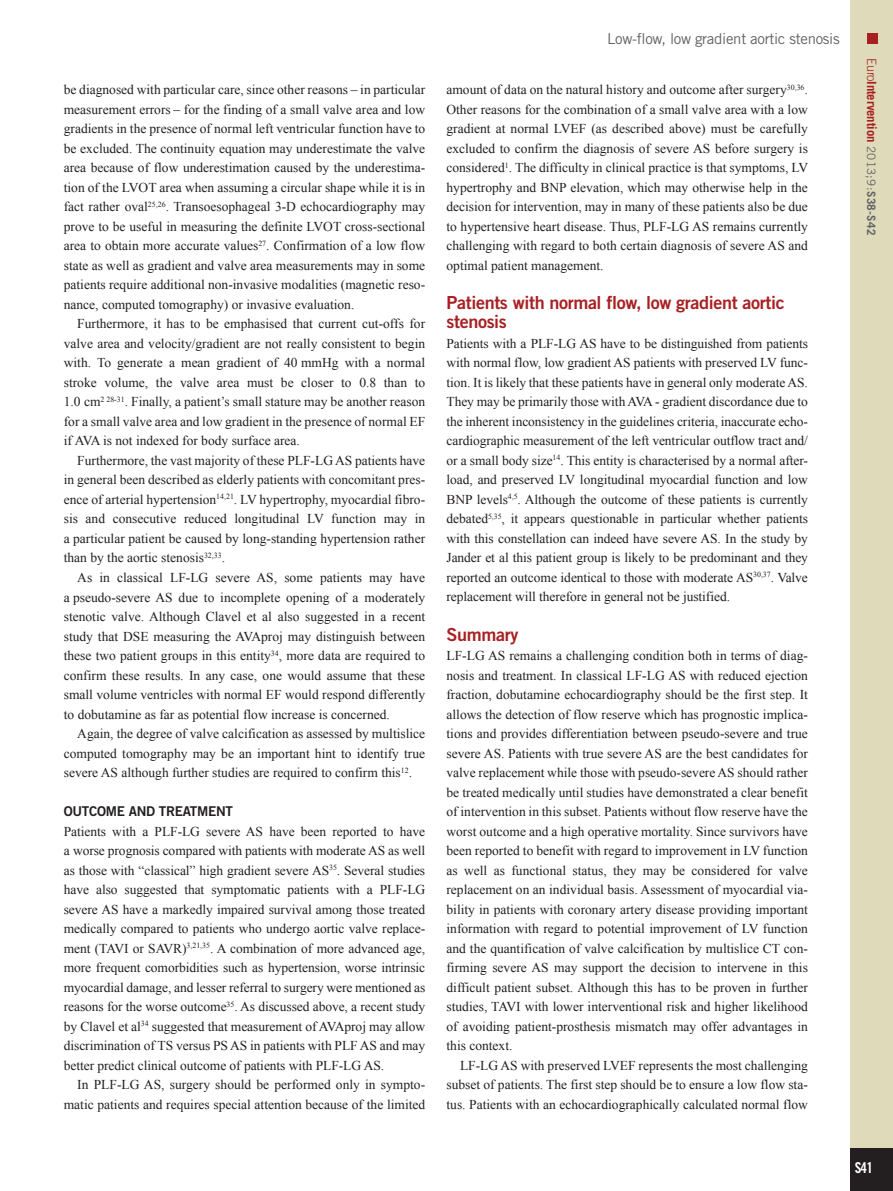
<style>
.page{position:relative;width:893px;height:1191px;background:#fff}
.page>*{position:absolute;margin:0;border:0;box-sizing:border-box;transform-origin:0 0}
.intertitre1{font:18px/19.5px "Trade Gothic LT Std Bd 2";letter-spacing:-.02em;color:#a72023}
.t1{font:15px "Trade Gothic LT Std";letter-spacing:-.02em;color:#636366}
.t2{font:15px "Trade Gothic LT Std Bd Cn 20";color:#fff}
.text_1er_paragraph{font:13.5px/19.5px "Times New Roman";letter-spacing:-.005em;color:#231f20;text-align:justify}
.text_paragraph{font:13.5px/19.5px "Times New Roman";color:#231f20;text-align:justify}
.intertitre2{font:13.5px "Trade Gothic LT Std Bd 2";letter-spacing:-.02em;color:#231f20}
.t3{font:700 12.75px "Trade Gothic LT Std";letter-spacing:-.01em;color:#a72023}
.s1{font-weight:300}
.s2{font-weight:400;font-size:11.7px;color:#636366}
.s3{font-size:11.7px;color:#636366}
</style>
<div class="page">
<div style="left:850px;top:0;width:43px;height:1191px;background:#dedaba"></div>
<div style="left:850px;top:1148px;width:43px;height:43px;background:#231f20"></div>
<div style="left:867px;top:34px;width:11px;height:10px;background:#a72023"></div>
<p class="text_1er_paragraph" style="left:64px;top:80px;width:363px">be diagnosed with particular care, since other reasons – in particular measurement errors – for the finding of a small valve area and low gradients in the presence of normal left ventricular function have to be excluded. The continuity equation may underestimate the valve area because of flow underestimation caused by the underestima&shy;tion of the LVOT area when assuming a circular shape while it is in fact rather oval<sup>25,26</sup>. Transoesophageal 3-D echocardiography may prove to be useful in measuring the definite LVOT cross-sectional area to obtain more accurate values<sup>27</sup>. Confirmation of a low flow state as well as gradient and valve area measurements may in some patients require additional non-invasive modalities (magnetic reso&shy;nance, computed tomography) or invasive evaluation.</p>
<p class="text_paragraph" style="left:64px;top:314px;width:363px;text-indent:13px">Furthermore, it has to be emphasised that current cut-offs for valve area and velocity/gradient are not really consistent to begin with. To generate a mean gradient of 40 mmHg with a normal stroke volume, the valve area must be closer to 0.8 than to 1.0 cm<sup>2</sup> <sup>28-31</sup>. Finally, a patient’s small stature may be another reason for a small valve area and low gradient in the presence of normal EF if AVA is not indexed for body surface area.</p>
<p class="text_paragraph" style="left:64px;top:450px;width:363px;text-indent:14px">Furthermore, the vast majority of these PLF-LG AS patients have in general been described as elderly patients with concomitant pres&shy;ence of arterial hypertension<sup>14,21</sup>. LV hypertrophy, myocardial fibro&shy;sis and consecutive reduced longitudinal LV function may in a particular patient be caused by long-standing hypertension rather than by the aortic stenosis<sup>32,33</sup>.</p>
<p class="text_paragraph" style="left:64px;top:567px;width:363px;text-indent:14px">As in classical LF-LG severe AS, some patients may have a pseudo-severe AS due to incomplete opening of a moderately stenotic valve. Although Clavel et al also suggested in a recent study that DSE measuring the AVAproj may distinguish between these two patient groups in this entity<sup>34</sup>, more data are required to confirm these results. In any case, one would assume that these small volume ventricles with normal EF would respond differently to dobutamine as far as potential flow increase is concerned.</p>
<p class="text_paragraph" style="left:64px;top:723px;width:363px;text-indent:14px">Again, the degree of valve calcification as assessed by multislice computed tomography may be an important hint to identify true severe AS although further studies are required to confirm this<sup>12</sup>.</p>
<p class="intertitre2" style="left:64px;top:803px;width:171px">OUTCOME AND TREATMENT</p>
<p class="text_1er_paragraph" style="left:64px;top:821px;width:363px">Patients with a PLF-LG severe AS have been reported to have a worse prognosis compared with patients with moderate AS as well as those with “classical” high gradient severe AS<sup>35</sup>. Several studies have also suggested that symptomatic patients with a PLF-LG severe AS have a markedly impaired survival among those treated medically compared to patients who undergo aortic valve replace&shy;ment (TAVI or SAVR)<sup>3,21,35</sup>. A combination of more advanced age, more frequent comorbidities such as hypertension, worse intrinsic myocardial damage, and lesser referral to surgery were mentioned as reasons for the worse outcome<sup>35</sup>. As discussed above, a recent study by Clavel et al<sup>34</sup> suggested that measurement of AVAproj may allow discrimination of TS versus PS AS in patients with PLF AS and may better predict clinical outcome of patients with PLF-LG AS.</p>
<p class="text_paragraph" style="left:64px;top:1074px;width:363px;text-align:right">In PLF-LG AS, surgery should be performed only in sympto&shy;matic patients and requires special attention because of the limited</p>
<p class="t1" style="left:607px;top:30px;width:234px">Low-flow, low gradient aortic stenosis</p>
<p class="text_paragraph" style="left:446px;top:80px;width:363px">amount of data on the natural history and outcome after surgery<sup>30,36</sup>.<br>Other reasons for the combination of a small valve area with a low gradient at normal LVEF (as described above) must be carefully excluded to confirm the diagnosis of severe AS before surgery is considered<sup>1</sup>. The difficulty in clinical practice is that symptoms, LV hypertrophy and BNP elevation, which may otherwise help in the decision for intervention, may in many of these patients also be due to hypertensive heart disease. Thus, PLF-LG AS remains currently challenging with regard to both certain diagnosis of severe AS and optimal patient management.</p>
<p class="intertitre1" style="left:446px;top:292px;width:340px">Patients with normal flow, low gradient aortic stenosis</p>
<p class="text_1er_paragraph" style="left:446px;top:333px;width:363px">Patients with a PLF-LG AS have to be distinguished from patients with normal flow, low gradient AS patients with preserved LV func&shy;tion. It is likely that these patients have in general only moderate AS.<br>They may be primarily those with AVA - gradient discordance due to the inherent inconsistency in the guidelines criteria, inaccurate echo&shy;cardiographic measurement of the left ventricular outflow tract and/ or a small body size<sup>14</sup>. This entity is characterised by a normal after&shy;load, and preserved LV longitudinal myocardial function and low BNP levels<sup>4,5</sup>. Although the outcome of these patients is currently debated<sup>5,35</sup>, it appears questionable in particular whether patients with this constellation can indeed have severe AS. In the study by Jander et al this patient group is likely to be predominant and they reported an outcome identical to those with moderate AS<sup>30,37</sup>. Valve replacement will therefore in general not be justified.</p>
<p class="intertitre1" style="left:446px;top:624px;width:73px">Summary</p>
<p class="text_1er_paragraph" style="left:446px;top:645px;width:363px">LF-LG AS remains a challenging condition both in terms of diag&shy;nosis and treatment. In classical LF-LG AS with reduced ejection fraction, dobutamine echocardiography should be the first step. It allows the detection of flow reserve which has prognostic implica&shy;tions and provides differentiation between pseudo-severe and true severe AS. Patients with true severe AS are the best candidates for valve replacement while those with pseudo-severe AS should rather be treated medically until studies have demonstrated a clear benefit of intervention in this subset. Patients without flow reserve have the worst outcome and a high operative mortality. Since survivors have been reported to benefit with regard to improvement in LV function as well as functional status, they may be considered for valve replacement on an individual basis. Assessment of myocardial via&shy;bility in patients with coronary artery disease providing important information with regard to potential improvement of LV function and the quantification of valve calcification by multislice CT con&shy;firming severe AS may support the decision to intervene in this difficult patient subset. Although this has to be proven in further studies, TAVI with lower interventional risk and higher likelihood of avoiding patient-prosthesis mismatch may offer advantages in this context.</p>
<p class="text_paragraph" style="left:446px;top:1055px;width:363px;text-indent:14px">LF-LG AS with preserved LVEF represents the most challenging subset of patients. The first step should be to ensure a low flow sta&shy;tus. Patients with an echocardiographically calculated normal flow</p>
<p class="t3" style="left:879px;top:58px;width:178px;rotate:90deg"><span class="s1">Euro</span>Intervention <span class="s2">2013;9:</span><span class="s3">S38-S42</span></p>
<p class="t2" style="left:855px;top:1158px;width:20px">S41</p>
</div>
